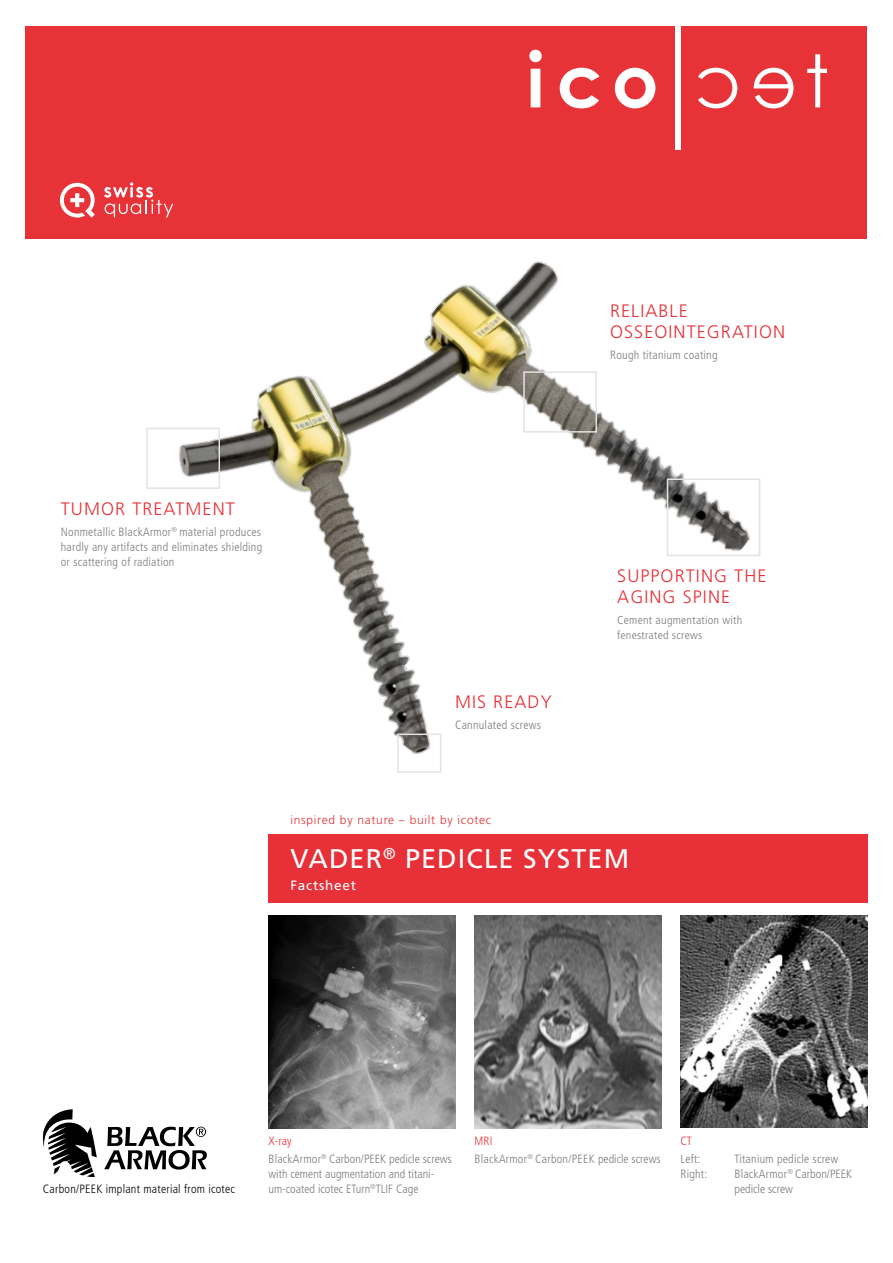
<style>
.page{position:relative;width:893px;height:1263px;background:#fff}
.page>*{position:absolute;margin:0;border:0;box-sizing:border-box;transform-origin:0 0}
.t1{font:27px "Frutiger LT Pro";letter-spacing:.04em;color:#fff}
.t2{font:300 18px/21.6px "Frutiger LT Pro";letter-spacing:.06em;color:#e73037}
.t3{font:13.5px "Frutiger LT Pro";letter-spacing:.06em;color:#fff}
.t4{font:300 condensed 12px/15px "Frutiger LT Pro";letter-spacing:.02em;color:#7c7b7b;text-align:justify}
.t5{font:300 condensed 12px/15px "Frutiger LT Pro";color:#7c7b7b}
.t6{font:300 condensed 12px "Frutiger LT Pro";letter-spacing:.02em;color:#000}
.t7{font:300 12px "Frutiger LT Pro";letter-spacing:.06em;color:#e73037}
.t8{font:300 condensed 12px "Frutiger LT Pro";color:#e73037}
.t9{font:300 condensed 11.55px "Frutiger LT Pro";letter-spacing:.02em;color:#7c7b7b;scale:1.04 1}
.t10{font:300 condensed 11.25px "Frutiger LT Pro";letter-spacing:.02em;color:#7c7b7b;scale:1.06 1}
.s1{color:#e73037}
</style>
<div class="page">
<div style="left:26px;top:26px;width:841px;height:213px;background:#e73238"></div>
<svg style="left:807px;top:54px;width:20px;height:53px"></svg>
<svg style="left:754px;top:68px;width:39px;height:40px"></svg>
<svg style="left:698px;top:68px;width:39px;height:40px"></svg>
<div style="left:676px;top:25px;width:5px;height:124px;background:#fff"></div>
<svg style="left:560px;top:68px;width:39px;height:40px"></svg>
<svg style="left:615px;top:68px;width:40px;height:40px"></svg>
<svg style="left:529px;top:50px;width:13px;height:57px"></svg>
<svg style="left:60px;top:183px;width:35px;height:35px"></svg>
<svg style="left:104px;top:187px;width:21px;height:30px"></svg>
<svg style="left:104px;top:1126px;width:103px;height:43px"></svg>
<svg style="left:43px;top:1109px;width:54px;height:68px"></svg>
<div style="left:268px;top:835px;width:599px;height:68px;background:#e73037"></div>
<img style="left:125px;top:182px;width:626px;height:590px">
<div style="left:397px;top:733px;width:44px;height:40px;border:2px solid #e3e3e3"></div>
<div style="left:667px;top:478px;width:93px;height:78px;border:2px solid #e3e3e3"></div>
<div style="left:523px;top:371px;width:74px;height:62px;border:2px solid #e3e3e3"></div>
<div style="left:146px;top:428px;width:74px;height:61px;border:2px solid #e3e3e3"></div>
<img style="left:474px;top:915px;width:188px;height:213px">
<img style="left:680px;top:915px;width:187px;height:213px">
<img style="left:268px;top:916px;width:187px;height:213px">
<h2 class="t2" style="left:610px;top:300px;width:176px">RELIABLE<br>OSSEOINTEGRATION</h2>
<p class="t4" style="left:610px;top:348px;width:109px">Rough titanium coating</p>
<h2 class="t2" style="left:61px;top:498px;width:175px">TUMOR TREATMENT</h2>
<p class="t4" style="left:61px;top:524px;width:203px">Nonmetallic BlackArmor<sup>®</sup> material produces hardly any artifacts and eliminates shielding or scattering of radiation</p>
<h2 class="t2" style="left:455px;top:691px;width:98px">MIS READY</h2>
<p class="t4" style="left:455px;top:718px;width:88px">Cannulated screws</p>
<h2 class="t2" style="left:617px;top:565px;width:151px">SUPPORTING THE<br>AGING SPINE</h2>
<p class="t9" style="left:617px;top:614px;width:122px">Cement augmentation with</p>
<p class="t10" style="left:617px;top:629px;width:82px">fenestrated screws</p>
<p class="t7" style="left:290px;top:813px;width:202px">inspired by nature – built by icotec</p>
<h1 class="t1" style="left:290px;top:842px;width:340px">VADER<sup>®</sup> PEDICLE SYSTEM</h1>
<p class="t3" style="left:290px;top:877px;width:67px">Factsheet</p>
<p class="t6" style="left:43px;top:1182px;width:194px">Carbon/PEEK implant material from icotec</p>
<p class="t5" style="left:268px;top:1132px;width:185px;line-height:18px"><span class="s1">X-ray<br></span>BlackArmor<sup>®</sup> Carbon/PEEK pedicle screws</p>
<p class="t5" style="left:268px;top:1166px;width:167px">with cement augmentation and titani&shy;um-coated icotec ETurn<sup>®</sup>TLIF Cage</p>
<p class="t4" style="left:474px;top:1132px;width:188px;line-height:18px"><span class="s1">MRI<br></span>BlackArmor<sup>®</sup> Carbon/PEEK pedicle screws</p>
<p class="t8" style="left:680px;top:1134px;width:13px">CT</p>
<p class="t4" style="left:680px;top:1151px;width:22px">Left:</p>
<p class="t4" style="left:734px;top:1151px;width:105px">Titanium pedicle screw</p>
<p class="t4" style="left:680px;top:1166px;width:28px">Right:</p>
<p class="t5" style="left:734px;top:1166px;width:119px">BlackArmor<sup>®</sup> Carbon/PEEK pedicle screw</p>
</div>
